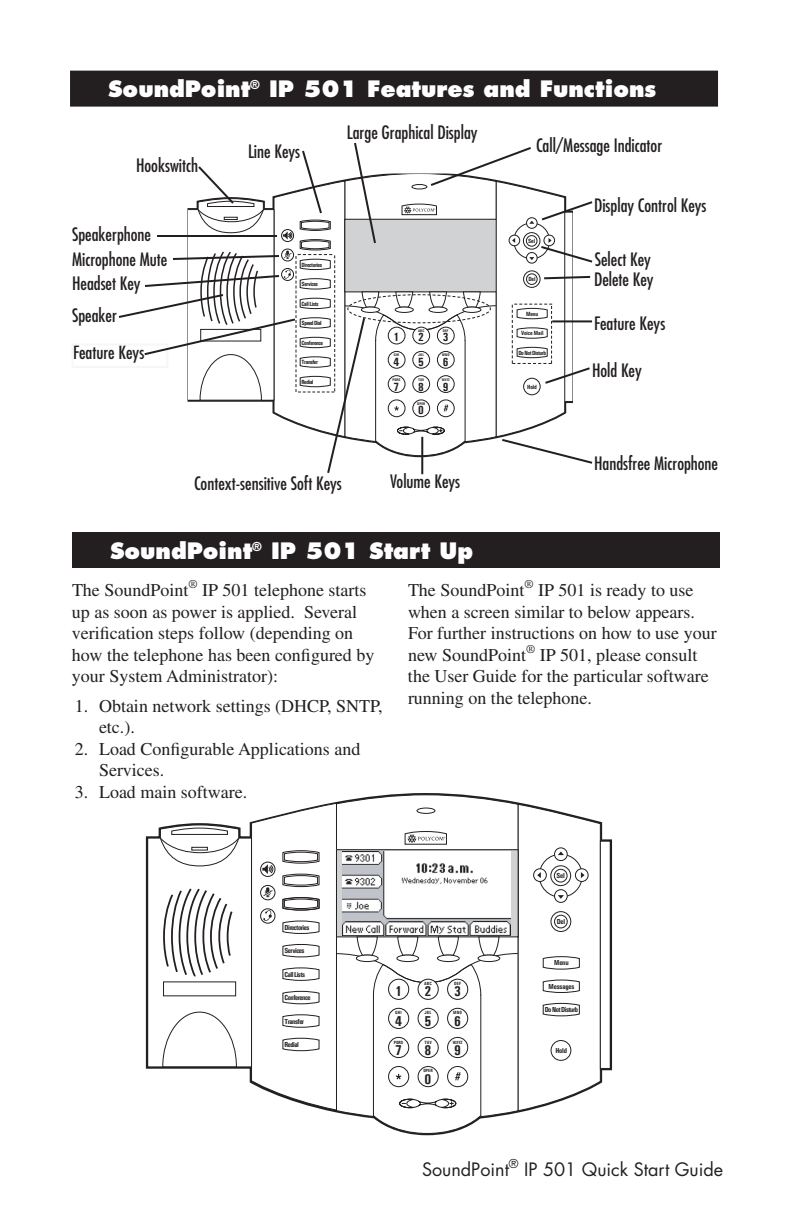
<style>
.page{position:relative;width:792px;height:1224px;background:#fff}
.page>*{position:absolute;margin:0;border:0;box-sizing:border-box;transform-origin:0 0}
.t1{font:800 22px "Futura";color:#fff}
.t2{font:18px/21.6px "Times";color:#231f20}
.t3{font:condensed 18px/37px "Futura";color:#231f20}
.t4{font:18px "Futura";color:#231f20}
.t5{font:700 condensed 14.8px "Univers";color:#231f20}
.t6{font:700 condensed 14.4px "Univers";color:#231f20}
.t7{font:700 condensed 12.4px "Univers";color:#231f20}
.t8{font:700 condensed 12px "Univers";color:#231f20}
.t9{font:700 condensed 7.2px "Univers";letter-spacing:-.07em;color:#231f20}
.t10{font:700 condensed 7.2px "Univers";letter-spacing:-.02em;color:#231f20}
.t11{font:700 condensed 6px "Univers";letter-spacing:-.07em;color:#231f20}
.t12{font:700 condensed 6px "Univers";letter-spacing:-.02em;color:#231f20}
.t13{font:700 condensed 4.6px "Univers";letter-spacing:.03em;color:#231f20}
.t14{font:700 condensed 4.6px "Univers";letter-spacing:.03em;color:#231f20;scale:.95 1}
.t15{font:700 condensed 3.8px "Univers";letter-spacing:.03em;color:#231f20}
.t16{font:700 condensed 3.8px "Univers";letter-spacing:.03em;color:#231f20;scale:.95 1}
</style>
<div class="page">
<div style="left:71px;top:72px;width:646px;height:34px;background:#231f20"></div>
<div style="left:70px;top:71px;width:648px;height:36px;border:2px solid #231f20"></div>
<div style="left:73px;top:533px;width:646px;height:34px;background:#231f20"></div>
<div style="left:72px;top:532px;width:648px;height:36px;border:2px solid #231f20"></div>
<svg style="left:118px;top:142px;width:475px;height:333px"></svg>
<div style="left:599px;top:839px;width:13px;height:231px;border:4px solid #231f20"></div>
<svg style="left:336px;top:794px;width:183px;height:322px"></svg>
<svg style="left:517px;top:803px;width:84px;height:309px"></svg>
<div style="left:600px;top:841px;width:10px;height:227px;background:#fff"></div>
<div style="left:600px;top:841px;width:11px;height:228px;border:1px solid #231f20"></div>
<div style="left:417px;top:808px;width:18px;height:5px;background:#fff;border-radius:50%"></div>
<div style="left:417px;top:808px;width:18px;height:6px;border:1px solid #231f20;border-radius:50%"></div>
<svg style="left:337px;top:846px;width:182px;height:138px"></svg>
<svg style="left:404px;top:831px;width:43px;height:14px"></svg>
<svg style="left:355px;top:936px;width:145px;height:198px"></svg>
<svg style="left:146px;top:802px;width:191px;height:309px"></svg>
<img style="left:343px;top:852px;width:168px;height:83px">
<p class="t1" style="left:108px;top:75px;width:550px">SoundPoint<sup>®</sup> IP 501 Features and Functions</p>
<p class="t3" style="left:136px;top:147px;width:64px">Hookswitch</p>
<p class="t3" style="left:72px;top:216px;width:81px">Speakerphone</p>
<p class="t3" style="left:72px;top:265px;width:70px">Headset Key</p>
<p class="t3" style="left:72px;top:241px;width:97px">Microphone Mute</p>
<p class="t3" style="left:72px;top:297px;width:74px">Speaker<br>Feature Keys</p>
<p class="t3" style="left:248px;top:133px;width:54px">Line Keys</p>
<p class="t3" style="left:347px;top:114px;width:132px">Large Graphical Display</p>
<p class="t11" style="left:302px;top:261px;width:22px">Directories</p>
<p class="t11" style="left:302px;top:280px;width:18px">Services</p>
<p class="t11" style="left:302px;top:300px;width:19px">Call Lists</p>
<p class="t11" style="left:302px;top:319px;width:22px">Speed Dial</p>
<p class="t11" style="left:302px;top:339px;width:23px">Conference</p>
<p class="t11" style="left:302px;top:359px;width:18px">Transfer</p>
<p class="t11" style="left:302px;top:378px;width:13px">Redial</p>
<p class="t15" style="left:418px;top:328px;width:8px">ABC</p>
<p class="t15" style="left:443px;top:328px;width:7px">DEF</p>
<p class="t8" style="left:443px;top:330px;width:7px">3</p>
<p class="t7" style="left:394px;top:328px;width:7px">1</p>
<p class="t7" style="left:443px;top:328px;width:7px">3</p>
<p class="t7" style="left:418px;top:352px;width:7px">5</p>
<p class="t7" style="left:418px;top:328px;width:7px">2</p>
<p class="t8" style="left:394px;top:330px;width:7px">1</p>
<p class="t8" style="left:418px;top:330px;width:7px">2</p>
<p class="t15" style="left:394px;top:353px;width:7px">GHI</p>
<p class="t15" style="left:418px;top:353px;width:7px">JKL</p>
<p class="t15" style="left:442px;top:353px;width:9px">MNO</p>
<p class="t8" style="left:443px;top:355px;width:7px">6</p>
<p class="t15" style="left:418px;top:377px;width:8px">TUV</p>
<p class="t8" style="left:394px;top:379px;width:7px">7</p>
<p class="t8" style="left:418px;top:379px;width:7px">8</p>
<p class="t7" style="left:394px;top:352px;width:7px">4</p>
<p class="t7" style="left:443px;top:352px;width:7px">6</p>
<p class="t7" style="left:418px;top:377px;width:7px">8</p>
<p class="t8" style="left:394px;top:355px;width:7px">4</p>
<p class="t8" style="left:418px;top:355px;width:7px">5</p>
<p class="t15" style="left:393px;top:377px;width:10px">PQRS</p>
<p class="t16" style="left:442px;top:377px;width:10px">WXYZ</p>
<p class="t8" style="left:443px;top:379px;width:7px">9</p>
<p class="t7" style="left:394px;top:377px;width:7px">7</p>
<p class="t7" style="left:443px;top:377px;width:7px">9</p>
<p class="t7" style="left:418px;top:401px;width:7px">0</p>
<p class="t15" style="left:417px;top:401px;width:9px">OPER</p>
<p class="t8" style="left:418px;top:403px;width:7px">0</p>
<p class="t3" style="left:194px;top:465px;width:149px">Context-sensitive Soft Keys</p>
<p class="t3" style="left:390px;top:463px;width:72px">Volume Keys</p>
<p class="t3" style="left:536px;top:127px;width:128px">Call/Message Indicator</p>
<p class="t11" style="left:528px;top:237px;width:9px">Sel</p>
<p class="t11" style="left:528px;top:276px;width:9px">Del</p>
<p class="t11" style="left:526px;top:310px;width:14px">Menu</p>
<p class="t12" style="left:521px;top:330px;width:24px">Voice Mail</p>
<p class="t11" style="left:518px;top:349px;width:29px">Do Not Disturb</p>
<p class="t11" style="left:527px;top:383px;width:11px">Hold</p>
<p class="t3" style="left:594px;top:187px;width:114px">Display Control Keys</p>
<p class="t3" style="left:595px;top:241px;width:58px">Select Key</p>
<p class="t3" style="left:594px;top:261px;width:61px">Delete Key</p>
<p class="t3" style="left:594px;top:305px;width:73px">Feature Keys</p>
<p class="t3" style="left:592px;top:352px;width:51px">Hold Key</p>
<p class="t3" style="left:594px;top:445px;width:126px">Handsfree Microphone</p>
<p class="t1" style="left:110px;top:537px;width:365px">SoundPoint<sup>®</sup> IP 501 Start Up</p>
<p class="t2" style="left:72px;top:579px;width:304px">The SoundPoint<sup>®</sup> IP 501 telephone starts up as soon as power is applied. Several verification steps follow (depending on how the telephone has been configured by your System Administrator):</p>
<p class="t2" style="left:99px;top:695px;width:285px;text-indent:-24px">1. Obtain network settings (DHCP, SNTP, etc.).</p>
<p class="t2" style="left:99px;top:738px;width:263px;text-indent:-24px">2. Load Configurable Applications and<br>Services.</p>
<p class="t2" style="left:75px;top:781px;width:174px">3. Load main software.</p>
<p class="t2" style="left:408px;top:579px;width:310px">The SoundPoint<sup>®</sup> IP 501 is ready to use when a screen similar to below appears.<br>For further instructions on how to use your new SoundPoint<sup>®</sup> IP 501, please consult the User Guide for the particular software running on the telephone.</p>
<p class="t9" style="left:285px;top:923px;width:26px">Directories</p>
<p class="t9" style="left:285px;top:947px;width:21px">Services</p>
<p class="t9" style="left:285px;top:970px;width:22px">Call Lists</p>
<p class="t9" style="left:285px;top:993px;width:27px">Conference</p>
<p class="t9" style="left:285px;top:1017px;width:21px">Transfer</p>
<p class="t9" style="left:285px;top:1040px;width:16px">Redial</p>
<p class="t9" style="left:556px;top:871px;width:10px">Sel</p>
<p class="t13" style="left:424px;top:980px;width:9px">ABC</p>
<p class="t13" style="left:454px;top:980px;width:8px">DEF</p>
<p class="t6" style="left:454px;top:983px;width:8px">3</p>
<p class="t5" style="left:395px;top:980px;width:9px">1</p>
<p class="t5" style="left:454px;top:980px;width:9px">3</p>
<p class="t5" style="left:425px;top:1009px;width:9px">5</p>
<p class="t5" style="left:425px;top:980px;width:9px">2</p>
<p class="t6" style="left:395px;top:983px;width:8px">1</p>
<p class="t6" style="left:425px;top:983px;width:8px">2</p>
<p class="t13" style="left:395px;top:1010px;width:8px">GHI</p>
<p class="t13" style="left:425px;top:1010px;width:8px">JKL</p>
<p class="t13" style="left:453px;top:1010px;width:10px">MNO</p>
<p class="t6" style="left:454px;top:1012px;width:8px">6</p>
<p class="t13" style="left:424px;top:1040px;width:9px">TUV</p>
<p class="t6" style="left:395px;top:1042px;width:8px">7</p>
<p class="t6" style="left:425px;top:1042px;width:8px">8</p>
<p class="t5" style="left:395px;top:1009px;width:9px">4</p>
<p class="t5" style="left:454px;top:1009px;width:9px">6</p>
<p class="t5" style="left:425px;top:1039px;width:9px">8</p>
<p class="t6" style="left:395px;top:1012px;width:8px">4</p>
<p class="t6" style="left:425px;top:1012px;width:8px">5</p>
<p class="t13" style="left:394px;top:1040px;width:11px">PQRS</p>
<p class="t14" style="left:453px;top:1040px;width:12px">WXYZ</p>
<p class="t6" style="left:454px;top:1042px;width:8px">9</p>
<p class="t5" style="left:395px;top:1039px;width:9px">7</p>
<p class="t5" style="left:454px;top:1039px;width:9px">9</p>
<p class="t5" style="left:425px;top:1068px;width:9px">0</p>
<p class="t13" style="left:423px;top:1068px;width:11px">OPER</p>
<p class="t6" style="left:425px;top:1070px;width:8px">0</p>
<p class="t9" style="left:557px;top:917px;width:10px">Del</p>
<p class="t9" style="left:554px;top:959px;width:16px">Menu</p>
<p class="t10" style="left:549px;top:982px;width:27px">Messages</p>
<p class="t9" style="left:545px;top:1006px;width:35px">Do Not Disturb</p>
<p class="t9" style="left:555px;top:1046px;width:13px">Hold</p>
<p class="t4" style="left:422px;top:1158px;width:303px">SoundPoint<sup>®</sup> IP 501 Quick Start Guide</p>
</div>
